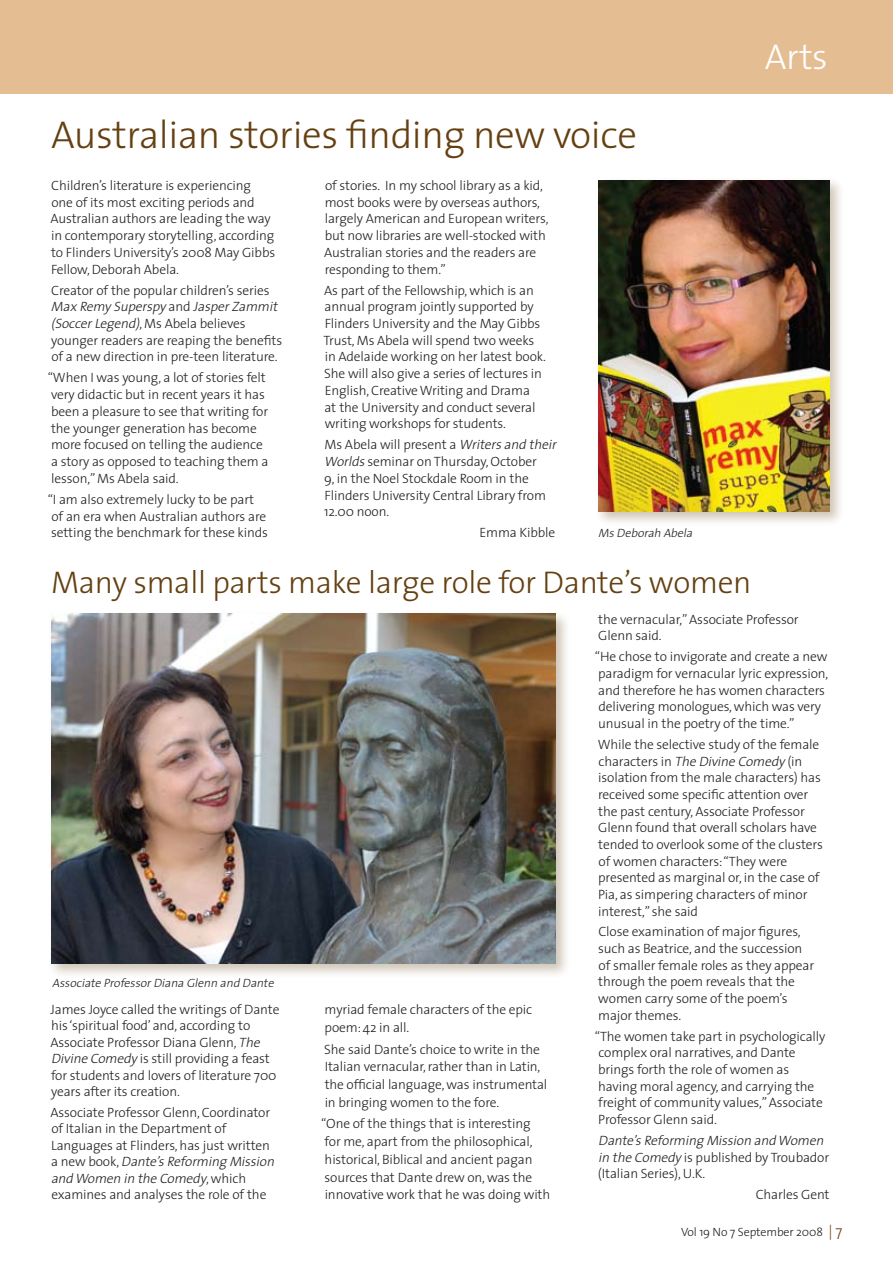
<style>
.page{position:relative;width:893px;height:1263px;background:#fff}
.page>*{position:absolute;margin:0;border:0;box-sizing:border-box;transform-origin:0 0}
.t1{font:300 39px "The Sans";letter-spacing:-.01em;color:#654011}
.t2{font:300 36px "The Sans";color:#fff}
.t3{font:300 31.5px "The Sans";letter-spacing:-.01em;color:#654011}
.t4{font:300 13.5px/16.6px "The Sans";letter-spacing:-.01em;color:#231f20}
.t5{font:italic 300 13.5px/16.6px "The Sans";color:#231f20}
.t6{font:italic 300 12px "The Sans";color:#231f20}
.t7{font:300 12px "The Sans";letter-spacing:-.01em;color:#231f20}
.s1{font-style:italic}
.s2{font-style:normal}
.s3{font-size:15px;color:#654011}
</style>
<div class="page">
<div style="left:0;top:0;width:893px;height:94px;background:#e4be92"></div>
<div style="left:48px;top:610px;width:522px;height:368px;background:#654011;opacity:.3"></div>
<img style="left:51px;top:614px;width:505px;height:350px">
<div style="left:595px;top:176px;width:249px;height:350px;background:#654011;opacity:.3"></div>
<img style="left:598px;top:180px;width:231px;height:332px">
<h2 class="t2" style="left:765px;top:27px;width:64px">Arts</h2>
<h1 class="t1" style="left:51px;top:102px;width:587px">Australian stories finding new voice</h1>
<p class="t4" style="left:51px;top:177px;width:226px">Children’s literature is experiencing one of its most exciting periods and Australian authors are leading the way in contemporary storytelling, according to Flinders University’s 2008 May Gibbs Fellow, Deborah Abela.</p>
<p class="t4" style="left:51px;top:281px;width:233px">Creator of the popular children’s series <span class="s1">MaxRemy Superspy</span> a n d <span class="s1">JasperZammit (SoccerLegend)</span>, M s A b e l a b e l i eve s younger readers are reaping the benefits of a new direction in pre-teen literature.</p>
<p class="t4" style="left:48px;top:369px;width:222px">“When I was young, a lot of stories felt very didactic but in recent years it has been a pleasure to see that writing for the younger generation has become more focused on telling the audience a story as opposed to teaching them a lesson,” Ms Abela said.</p>
<p class="t4" style="left:48px;top:490px;width:222px">“I am also extremely lucky to be part of an era when Australian authors are setting the benchmark for these kinds</p>
<p class="t4" style="left:324px;top:177px;width:226px">of stories. In my school library as a kid, most books were by overseas authors, largely American and European writers, but now libraries are well-stocked with Australian stories and the readers are responding to them.”</p>
<p class="t4" style="left:323px;top:281px;width:224px">As part of the Fellowship, which is an annual program jointly supported by Flinders University and the May Gibbs Trust, Ms Abela will spend two weeks in Adelaide working on her latest book.<br>She will also give a series of lectures in English, Creative Writing and Drama<br>at the University and conduct several writing workshops for students.</p>
<p class="t4" style="left:324px;top:436px;width:237px">Ms Abela will present a <span class="s1">Writersand their Worlds</span>seminar on Thursday, October<br>9, in the Noel Stockdale Room in the Flinders University Central Library from 12.00 noon.</p>
<p class="t4" style="left:479px;top:524px;width:77px">Emma Kibble</p>
<p class="t6" style="left:598px;top:523px;width:99px">MsDeborah Abela</p>
<h3 class="t3" style="left:51px;top:556px;width:702px">Many small parts make large role for Dante’s women</h3>
<p class="t6" style="left:52px;top:973px;width:226px">AssociateProfessorDianaGlenn and Dante</p>
<p class="t4" style="left:51px;top:1001px;width:230px">James Joyce called the writings of Dante his ‘spiritual food’ and, according to Associate Professor Diana Glenn, <span class="s1">The DivineComedy</span> is still providing a feast for students and lovers of literature 700 years after its creation.</p>
<p class="t4" style="left:51px;top:1104px;width:229px">Associate Professor Glenn, Coordinator of Italian in the Department of Languages at Flinders, has just written a n e w b o o k, <span class="s1">Dante’sReforming Mission and Women in theComedy</span>, w h i c h examines and analyses the role of the</p>
<p class="t4" style="left:325px;top:1000px;width:209px;line-height:17.7px">myriad female characters of the epic poem: 42 in all.</p>
<p class="t4" style="left:324px;top:1040px;width:225px;line-height:17.7px">She said Dante’s choice to write in the Italian vernacular, rather than in Latin, the official language, was instrumental in bringing women to the fore.</p>
<p class="t4" style="left:321px;top:1114px;width:230px;line-height:17.7px">“One of the things that is interesting<br>for me, apart from the philosophical, historical, Biblical and ancient pagan sources that Dante drew on, was the innovative work that he was doing with</p>
<p class="t4" style="left:598px;top:610px;width:202px">the vernacular,” Associate Professor<br>Glenn said.</p>
<p class="t4" style="left:595px;top:648px;width:235px">“He chose to invigorate and create a new paradigm for vernacular lyric expression, and therefore he has women characters delivering monologues, which was very unusual in the poetry of the time.”</p>
<p class="t4" style="left:598px;top:735px;width:227px">While the selective study of the female characters in <span class="s1">TheDivineComedy</span> (in isolation from the male characters) has received some specific attention over the past century, Associate Professor Glenn found that overall scholars have tended to overlook some of the clusters of women characters: “They were presented as marginal or, in the case of Pia, as simpering characters of minor interest,” she said</p>
<p class="t4" style="left:598px;top:923px;width:218px">Close examination of major figures, such as Beatrice, and the succession of smaller female roles as they appear through the poem reveals that the women carry some of the poem’s major themes.</p>
<p class="t4" style="left:595px;top:1027px;width:232px">“The women take part in psychologically complex oral narratives, and Dante brings forth the role of women as having moral agency, and carrying the freight of community values,” Associate Professor Glenn said.</p>
<p class="t5" style="left:598px;top:1132px;width:233px">Dante’sReforming Mission and Women in theComedy <span class="s2">is published by Troubador (Italian Series), U.K.</span></p>
<p class="t4" style="left:756px;top:1186px;width:75px">Charles Gent</p>
<p class="t7" style="left:681px;top:1222px;width:163px">Vol 19 No 7 September 2008 <span class="s3">| 7</span></p>
</div>
